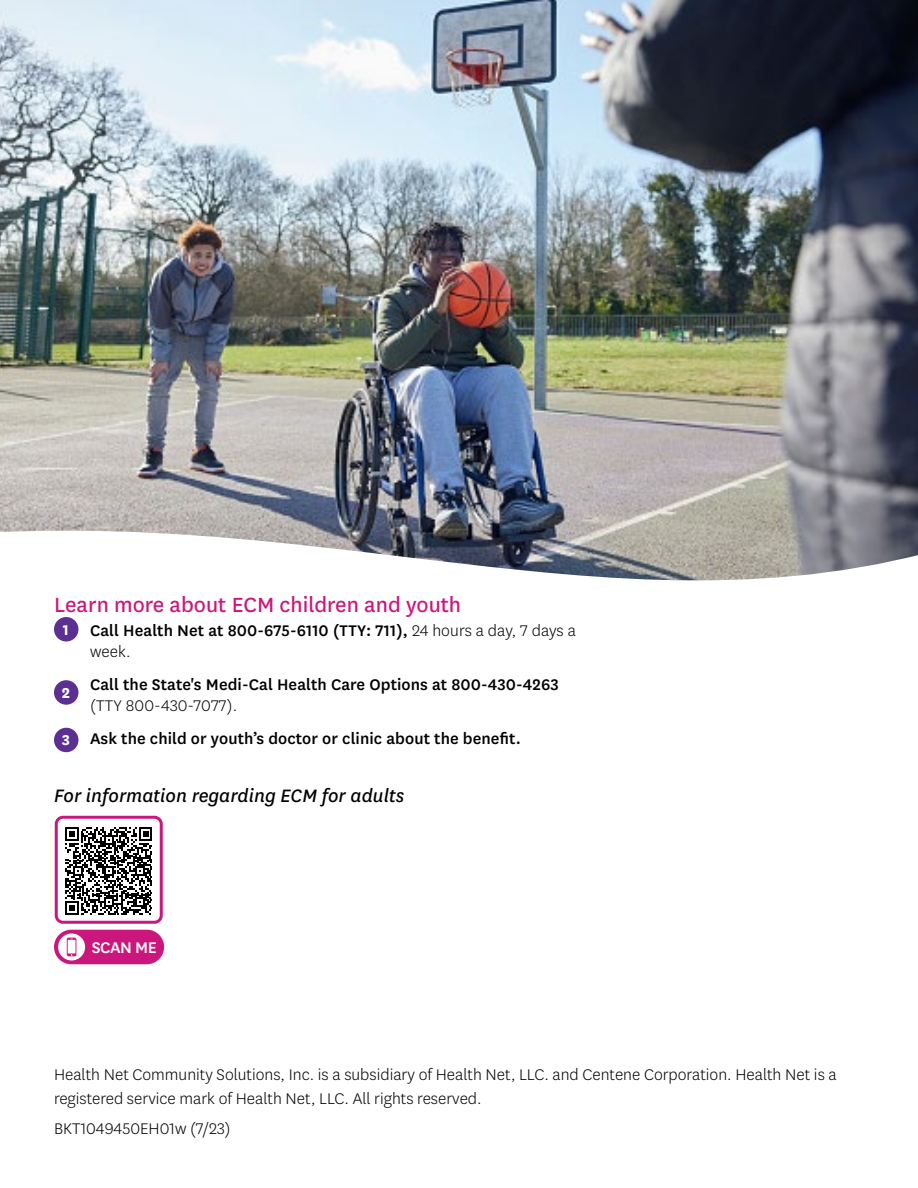
<style>
.page{position:relative;width:918px;height:1188px;background:#fff}
.page>*{position:absolute;margin:0;border:0;box-sizing:border-box;transform-origin:0 0}
.t1{font:24px "Centene Sans";color:#cb177d}
.t2{font:italic 21px "Centene Sans";color:#000}
.t3{font:500 18px/21px "Centene Sans";letter-spacing:.005em;color:#000}
.t4{font:300 18px/24px "Centene Sans";color:#000}
.t5{font:500 18px "Centene Sans";letter-spacing:-.025em;color:#fff}
.s1{font-weight:700;font-size:16.8px;color:#fff}
.s2{font-weight:300}
</style>
<div class="page">
<div style="left:54px;top:930px;width:110px;height:34px;background:#cb177d;border-radius:17px"></div>
<svg style="left:58px;top:933px;width:27px;height:27px"></svg>
<img style="left:0;top:0;width:918px;height:531px">
<svg style="left:0;top:531px;width:918px;height:111px"></svg>
<div style="left:54px;top:617px;width:24px;height:25px;background:#5c2f92;border-radius:50%"></div>
<div style="left:54px;top:680px;width:24px;height:25px;background:#5c2f92;border-radius:50%"></div>
<div style="left:54px;top:728px;width:24px;height:24px;background:#5c2f92;border-radius:50%"></div>
<svg style="left:65px;top:827px;width:87px;height:88px"></svg>
<div style="left:55px;top:816px;width:108px;height:108px;border:3px solid #cb177d;border-radius:7px"></div>
<h2 class="t1" style="left:54px;top:589px;width:409px">Learn more about ECM children and youth</h2>
<p class="t3" style="left:90px;top:619px;width:487px;text-indent:-27px"><span class="s1">1</span> Call Health Net at 800-675-6110 (TTY: 711), <span class="s2">24 hours a day, 7 days a week.</span></p>
<p class="t3" style="left:90px;top:673px;width:470px;text-indent:-28px"><sub>2</sub> Call the State's Medi-Cal Health Care Options at 800-430-4263 <span class="s2">(TTY 800-430-7077).</span></p>
<p class="t3" style="left:62px;top:727px;width:461px"><span class="s1">3</span> Ask the child or youth’s doctor or clinic about the benefit.</p>
<p class="t2" style="left:54px;top:782px;width:352px">For information regarding ECM for adults</p>
<p class="t5" style="left:92px;top:935px;width:66px">SCAN ME</p>
<p class="t4" style="left:54px;top:1062px;width:784px">Health Net Community Solutions, Inc. is a subsidiary of Health Net, LLC. and Centene Corporation. Health Net is a registered service mark of Health Net, LLC. All rights reserved.</p>
<p class="t4" style="left:54px;top:1116px;width:178px">BKT1049450EH01w (7/23)</p>
</div>
